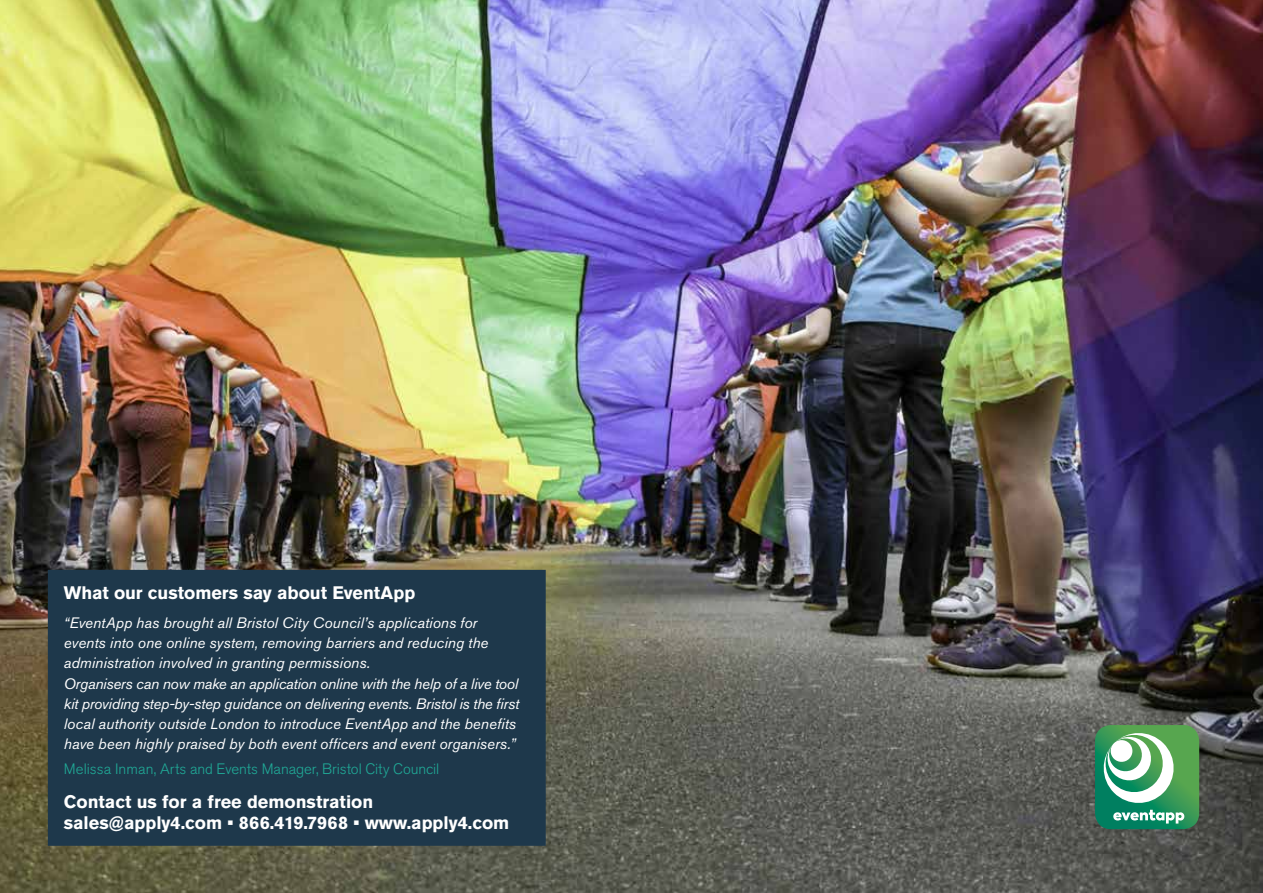
<style>
.page{position:relative;width:1263px;height:893px;background:#fff}
.page>*{position:absolute;margin:0;border:0;box-sizing:border-box;transform-origin:0 0}
.t1{font:700 18px/21.6px "Akzidenz Grotesk Pro";color:#fff}
.t2{font:italic 15px/20.2px "Akzidenz Grotesk Pro";color:#fff}
.t3{font:300 15px "Akzidenz Grotesk Pro";color:#20aa97}
</style>
<div class="page">
<img style="left:0;top:0;width:1263px;height:893px">
<svg style="left:1095px;top:725px;width:104px;height:104px"></svg>
<div style="left:48px;top:570px;width:498px;height:276px;background:#1e384b"></div>
<p class="t1" style="left:64px;top:582px;width:353px">What our customers say about EventApp</p>
<p class="t2" style="left:64px;top:612px;width:457px">“EventApp has brought all Bristol City Council’s applications for events into one online system, removing barriers and reducing the administration involved in granting permissions.<br>Organisers can now make an application online with the help of a live tool kit providing step-by-step guidance on delivering events. Bristol is the first local authority outside London to introduce EventApp and the benefits have been highly praised by both event officers and event organisers.”</p>
<p class="t3" style="left:64px;top:759px;width:377px">Melissa Inman, Arts and Events Manager, Bristol City Council</p>
<p class="t1" style="left:64px;top:790px;width:447px">Contact us for a free demonstration sales@apply4.com • 866.419.7968 • www.apply4.com</p>
</div>
